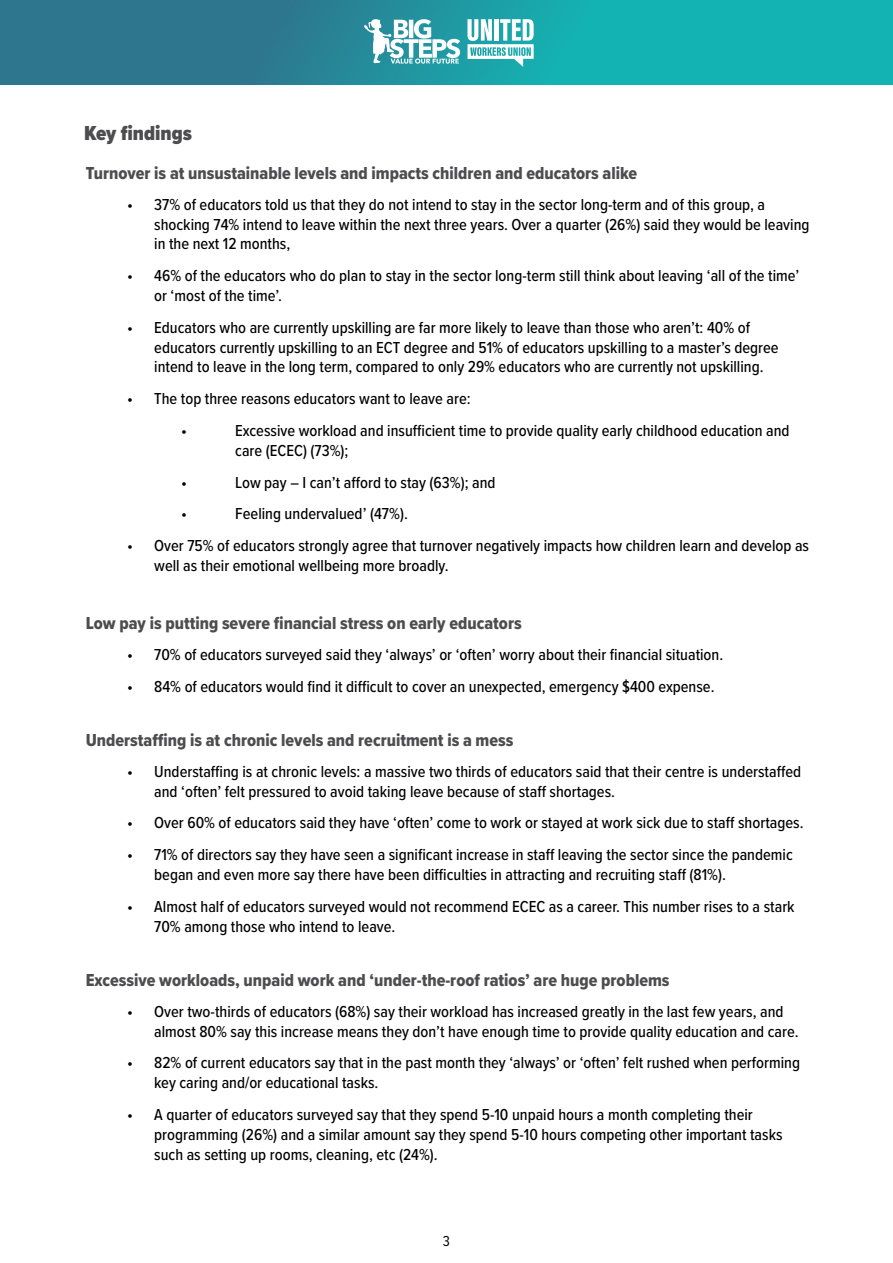
<style>
.page{position:relative;width:893px;height:1263px;background:#fff}
.page>*{position:absolute;margin:0;border:0;box-sizing:border-box;transform-origin:0 0}
.Pargraph_Heading{font:900 21px "Proxima Nova Cond";color:#4d4d4f}
.Paragraph_Sub-Headin{font:18px "Proxima Nova Cond Extrabld";color:#4d4d4f}
.Pargraphs{font:500 16.5px/19.8px "Proxima Nova Cond";color:#000}
.t1{font:15px "Proxima Nova Cond";color:#000}
</style>
<div class="page">
<svg style="left:0;top:0;width:893px;height:84px;background:#2095a0"></svg>
<svg style="left:363px;top:19px;width:97px;height:45px"></svg>
<svg style="left:467px;top:19px;width:67px;height:48px"></svg>
<p class="Pargraph_Heading" style="left:84px;top:117px;width:110px">Key findings</p>
<p class="Paragraph_Sub-Headin" style="left:86px;top:160px;width:553px">Turnover is at unsustainable levels and impacts children and educators alike</p>
<p class="Pargraphs" style="left:154px;top:194px;width:657px;text-indent:-27px">• 37% of educators told us that they do not intend to stay in the sector long-term and of this group, a shocking 74% intend to leave within the next three years. Over a quarter (26%) said they would be leaving in the next 12 months,</p>
<p class="Pargraphs" style="left:154px;top:265px;width:647px;text-indent:-27px">• 46% of the educators who do plan to stay in the sector long-term still think about leaving ‘all of the time’ or ‘most of the time’.</p>
<p class="Pargraphs" style="left:154px;top:317px;width:626px;text-indent:-27px">• Educators who are currently upskilling are far more likely to leave than those who aren’t: 40% of educators currently upskilling to an ECT degree and 51% of educators upskilling to a master’s degree intend to leave in the long term, compared to only 29% educators who are currently not upskilling.</p>
<p class="Pargraphs" style="left:127px;top:388px;width:345px">• The top three reasons educators want to leave are:</p>
<p class="Pargraphs" style="left:181px;top:420px;width:7px">•</p>
<p class="Pargraphs" style="left:235px;top:420px;width:556px">Excessive workload and insufficient time to provide quality early childhood education and care (ECEC) (73%);</p>
<p class="Pargraphs" style="left:181px;top:472px;width:7px">•</p>
<p class="Pargraphs" style="left:235px;top:472px;width:262px">Low pay – I can’t afford to stay (63%); and</p>
<p class="Pargraphs" style="left:181px;top:503px;width:7px">•</p>
<p class="Pargraphs" style="left:235px;top:503px;width:174px">Feeling undervalued’ (47%).</p>
<p class="Pargraphs" style="left:154px;top:535px;width:656px;text-indent:-27px">• Over 75% of educators strongly agree that turnover negatively impacts how children learn and develop as well as their emotional wellbeing more broadly.</p>
<p class="Paragraph_Sub-Headin" style="left:86px;top:610px;width:437px">Low pay is putting severe financial stress on early educators</p>
<p class="Pargraphs" style="left:127px;top:644px;width:598px">• 70% of educators surveyed said they ‘always’ or ‘often’ worry about their financial situation.</p>
<p class="Pargraphs" style="left:127px;top:676px;width:589px">• 84% of educators would find it difficult to cover an unexpected, emergency $400 expense.</p>
<p class="Paragraph_Sub-Headin" style="left:86px;top:727px;width:429px">Understaffing is at chronic levels and recruitment is a mess</p>
<p class="Pargraphs" style="left:154px;top:761px;width:648px;text-indent:-27px">• Understaffing is at chronic levels: a massive two thirds of educators said that their centre is understaffed and ‘often’ felt pressured to avoid taking leave because of staff shortages.</p>
<p class="Pargraphs" style="left:127px;top:812px;width:678px">• Over 60% of educators said they have ‘often’ come to work or stayed at work sick due to staff shortages.</p>
<p class="Pargraphs" style="left:154px;top:844px;width:640px;text-indent:-27px">• 71% of directors say they have seen a significant increase in staff leaving the sector since the pandemic began and even more say there have been difficulties in attracting and recruiting staff (81%).</p>
<p class="Pargraphs" style="left:154px;top:896px;width:642px;text-indent:-27px">• Almost half of educators surveyed would not recommend ECEC as a career. This number rises to a stark<br>70% among those who intend to leave.</p>
<p class="Paragraph_Sub-Headin" style="left:86px;top:967px;width:585px">Excessive workloads, unpaid work and ‘under-the-roof ratios’ are huge problems</p>
<p class="Pargraphs" style="left:154px;top:1001px;width:646px;text-indent:-27px">• Over two-thirds of educators (68%) say their workload has increased greatly in the last few years, and almost 80% say this increase means they don’t have enough time to provide quality education and care.</p>
<p class="Pargraphs" style="left:154px;top:1052px;width:647px;text-indent:-27px">• 82% of current educators say that in the past month they ‘always’ or ‘often’ felt rushed when performing key caring and/or educational tasks.</p>
<p class="Pargraphs" style="left:154px;top:1104px;width:630px;text-indent:-27px">• A quarter of educators surveyed say that they spend 5-10 unpaid hours a month completing their programming (26%) and a similar amount say they spend 5-10 hours competing other important tasks such as setting up rooms, cleaning, etc (24%).</p>
<p class="t1" style="left:443px;top:1230px;width:9px">3</p>
</div>
